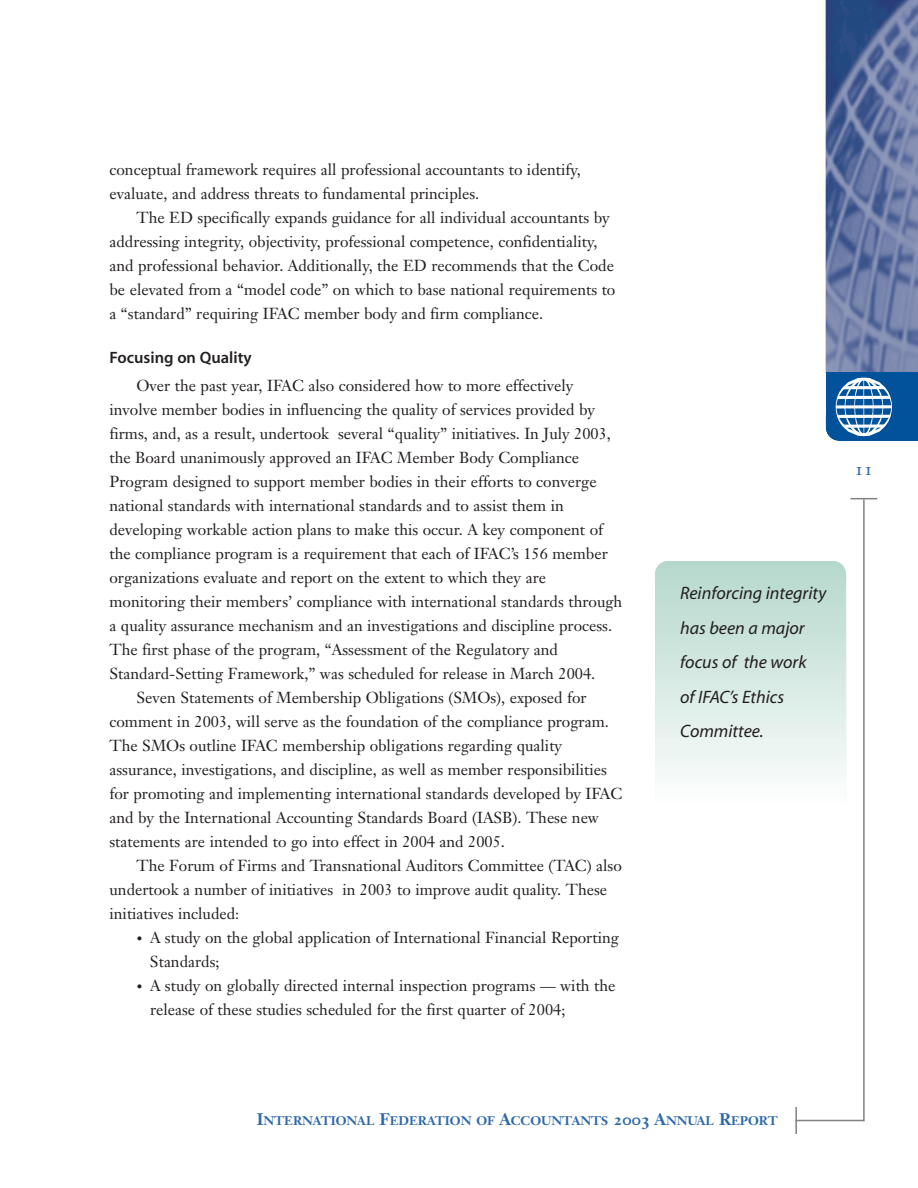
<style>
.page{position:relative;width:918px;height:1188px;background:#fff}
.page>*{position:absolute;margin:0;border:0;box-sizing:border-box;transform-origin:0 0}
.t1{font:18px/34.5px "Myriad MM It.412.601";color:#231f20}
.t2{font:18px "Janson Text Roman SC";color:#2d68a9}
.t3{font:16.5px "Myriad MM.565.600";color:#231f20}
.t4{font:15.75px/24px "Janson Text";color:#231f20}
.t5{font:12.3px "Janson Text Bold Os F";color:#2d68a9}
.s1{font-size:12px}
.s2{font-size:16.5px}
</style>
<div class="page">
<div style="left:655px;top:561px;width:191px;height:243px;background:linear-gradient(to bottom,#b4d7cc,#fcfefd)"></div>
<svg style="left:850px;top:498px;width:27px;height:1px"></svg>
<hr style="left:795px;top:1107px;width:2px;height:27px;background:#808285">
<hr style="left:796px;top:1120px;width:68px;height:1px;background:#808285">
<hr style="left:863px;top:499px;width:2px;height:622px;background:#808285">
<img style="left:826px;top:0;width:92px;height:372px">
<div style="left:826px;top:372px;width:92px;height:46px;background:#01529a"></div>
<svg style="left:826px;top:377px;width:92px;height:64px"></svg>
<div style="left:835px;top:378px;width:57px;height:57px;border:1px solid #fff;border-radius:50%"></div>
<p class="t4" style="left:110px;top:160px;width:473px">conceptual framework requires all professional accountants to identify, evaluate, and address threats to fundamental principles.</p>
<p class="t4" style="left:110px;top:208px;width:507px;text-indent:27px">The ED specifically expands guidance for all individual accountants by addressing integrity, objectivity, professional competence, confidentiality, and professional behavior. Additionally, the ED recommends that the Code be elevated from a “model code” on which to base national requirements to a “standard” requiring IFAC member body and firm compliance.</p>
<p class="t3" style="left:110px;top:351px;width:144px">Focusing on Quality</p>
<p class="t4" style="left:136px;top:376px;width:438px">Over the past year, IFAC also considered how to more effectively</p>
<p class="t4" style="left:109px;top:400px;width:487px">involve member bodies in influencing the quality of services provided by</p>
<p class="t4" style="left:109px;top:424px;width:503px">firms, and, as a result, undertook several “quality” initiatives. In July 2003,</p>
<p class="t4" style="left:109px;top:448px;width:471px">the Board unanimously approved an IFAC Member Body Compliance</p>
<p class="t4" style="left:109px;top:472px;width:489px">Program designed to support member bodies in their efforts to converge</p>
<p class="t4" style="left:109px;top:496px;width:456px">national standards with international standards and to assist them in</p>
<p class="t4" style="left:109px;top:520px;width:495px">developing workable action plans to make this occur. A key component of</p>
<p class="t4" style="left:109px;top:544px;width:500px">the compliance program is a requirement that each of IFAC’s 156 member</p>
<p class="t4" style="left:109px;top:568px;width:438px">organizations evaluate and report on the extent to which they are</p>
<p class="t4" style="left:109px;top:592px;width:514px">monitoring their members’ compliance with international standards through</p>
<p class="t4" style="left:109px;top:616px;width:504px">a quality assurance mechanism and an investigations and discipline process.</p>
<p class="t4" style="left:109px;top:640px;width:450px">The first phase of the program, “Assessment of the Regulatory and</p>
<p class="t4" style="left:109px;top:664px;width:487px">Standard-Setting Framework,” was scheduled for release in March 2004.</p>
<p class="t4" style="left:136px;top:688px;width:452px">Seven Statements of Membership Obligations (SMOs), exposed for</p>
<p class="t4" style="left:109px;top:712px;width:501px">comment in 2003, will serve as the foundation of the compliance program.</p>
<p class="t4" style="left:109px;top:736px;width:454px">The SMOs outline IFAC membership obligations regarding quality</p>
<p class="t4" style="left:109px;top:760px;width:499px">assurance, investigations, and discipline, as well as member responsibilities</p>
<p class="t4" style="left:109px;top:784px;width:514px">for promoting and implementing international standards developed by IFAC</p>
<p class="t4" style="left:109px;top:808px;width:491px">and by the International Accounting Standards Board (IASB). These new</p>
<p class="t4" style="left:109px;top:832px;width:397px">statements are intended to go into effect in 2004 and 2005.</p>
<p class="t4" style="left:136px;top:856px;width:487px">The Forum of Firms and Transnational Auditors Committee (TAC) also</p>
<p class="t4" style="left:109px;top:880px;width:499px">undertook a number of initiatives in 2003 to improve audit quality. These</p>
<p class="t4" style="left:109px;top:904px;width:131px">initiatives included:</p>
<p class="t4" style="left:150px;top:928px;width:470px;text-indent:-13px"><span class="s1">•</span> A study on the global application of International Financial Reporting<br>Standards;</p>
<p class="t4" style="left:150px;top:976px;width:467px;text-indent:-14px"><span class="s1">•</span> A study on globally directed internal inspection programs — with the release of these studies scheduled for the first quarter of 2004;</p>
<p class="t2" style="left:855px;top:462px;width:20px">11</p>
<p class="t1" style="left:680px;top:578px;width:148px">Reinforcing integrity has been a major focus of the work<br>of IFAC’s Ethics<br>Committee.</p>
<p class="t5" style="left:257px;top:1115px;width:523px"><span class="s2">I</span>NTERNATIONAL <span class="s2">F</span>EDERATION OF <span class="s2">A</span>CCOUNTANTS <span class="s2">2003 A</span>NNUAL <span class="s2">R</span>EPORT</p>
</div>
